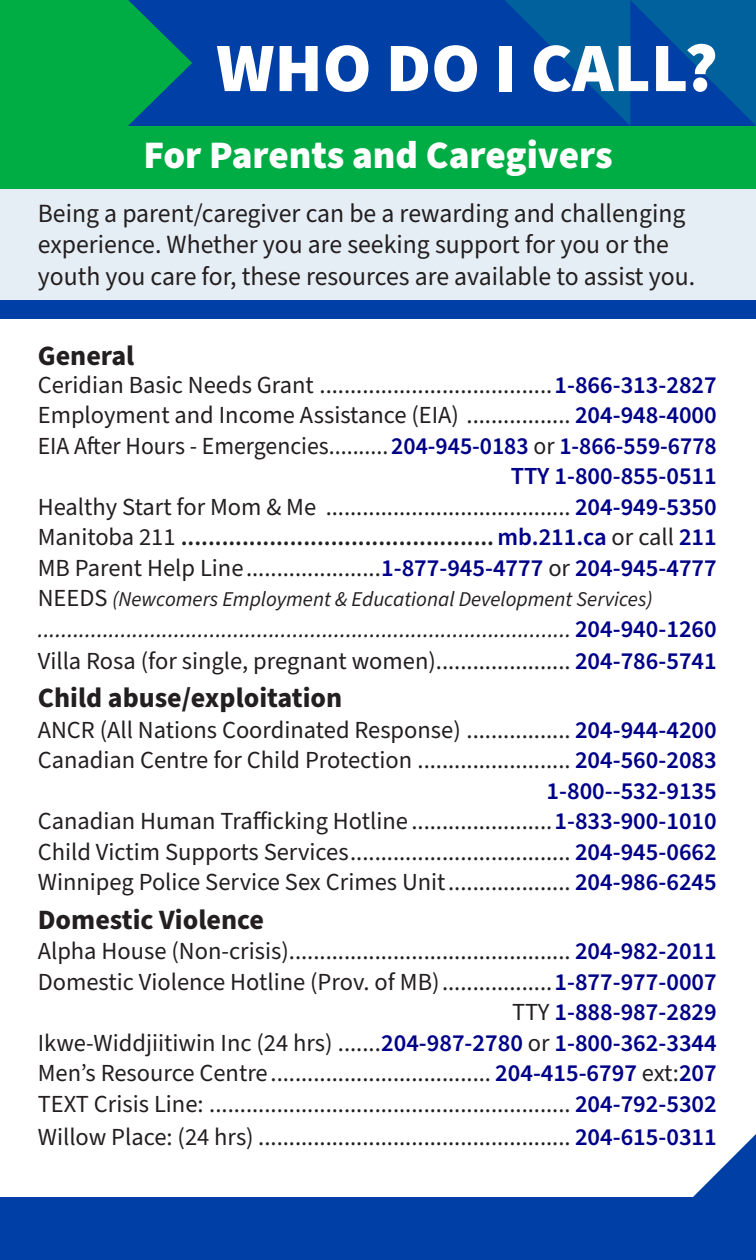
<style>
.page{position:relative;width:756px;height:1260px;background:#fff}
.page>*{position:absolute;margin:0;border:0;box-sizing:border-box;transform-origin:0 0}
.t1{font:900 69.3px "Source Sans Pro";color:#fff}
.t2{font:900 38.85px "Source Sans Pro";color:#fff}
.t3{font:700 28px "Source Sans Pro";color:#231f20}
.Body_copy{font:26.25px/31.5px "Source Sans Pro";color:#231f20}
.Tabs{font:24.5px "Source Sans Pro";color:#231f20}
.Tabs-2{font:italic 24.5px "Source Sans Pro";color:#231f20}
.Tabs-3{font:600 24.5px "Source Sans Pro";color:#231f20}
.Tabs_blank{font:600 24.5px "Source Sans Pro";color:#008}
.Tabs-4{font:italic 21px "Source Sans Pro";color:#231f20}
.s1{font-weight:600;color:#008}
.s2{font-weight:400}
.s3{color:#008}
.s4{font-style:normal;font-size:24.5px}
.s5{font-weight:600;font-style:normal;color:#008}
.s6{font-weight:400;color:#231f20}
</style>
<div class="page">
<div style="left:0;top:189px;width:756px;height:119px;background:#e6eef5"></div>
<div style="left:0;top:126px;width:756px;height:63px;background:#00ad44"></div>
<div style="left:0;top:0;width:756px;height:126px;background:#0040a6"></div>
<svg style="left:0;top:0;width:192px;height:126px"></svg>
<svg style="left:693px;top:1134px;width:63px;height:63px"></svg>
<div style="left:0;top:1197px;width:756px;height:63px;background:#0040a6"></div>
<div style="left:0;top:300px;width:756px;height:19px;background:#0040a6"></div>
<svg style="left:505px;top:0;width:251px;height:125px"></svg>
<p class="t1" style="left:216px;top:20px;width:503px">WHO DO I CALL?</p>
<p class="t2" style="left:143px;top:128px;width:471px">For Parents and Caregivers</p>
<p class="Body_copy" style="left:38px;top:198px;width:659px">Being a parent/caregiver can be a rewarding and challenging experience. Whether you are seeking support for you or the youth you care for, these resources are available to assist you.</p>
<p class="t3" style="left:38px;top:336px;width:98px">General</p>
<p class="Tabs" style="left:38px;top:368px;width:681px">Ceridian Basic Needs Grant ......................................<span class="s1">1-866-313-2827</span></p>
<p class="Tabs" style="left:38px;top:399px;width:681px">Employment and Income Assistance (EIA) ................. <span class="s1">204-948-4000</span></p>
<p class="Tabs" style="left:38px;top:429px;width:681px">EIA After Hours - Emergencies..........<span class="s1">204-945-0183</span> or <span class="s1">1-866-559-6778</span></p>
<p class="Tabs_blank" style="left:511px;top:460px;width:207px">TTY 1-800-855-0511</p>
<p class="Tabs" style="left:38px;top:490px;width:681px">Healthy Start for Mom &amp; Me ........................................ <span class="s1">204-949-5350</span></p>
<p class="Tabs-3" style="left:38px;top:521px;width:681px"><span class="s2">Manitoba 211</span> .............................................. <span class="s3">mb.211.ca</span> <span class="s2">or call</span> <span class="s3">211</span></p>
<p class="Tabs" style="left:38px;top:551px;width:681px">MB Parent Help Line......................<span class="s1">1-877-945-4777</span> or <span class="s1">204-945-4777</span></p>
<p class="Tabs-4" style="left:38px;top:585px;width:616px"><span class="s4">NEEDS</span> (Newcomers Employment &amp; Educational Development Services)</p>
<p class="Tabs-2" style="left:38px;top:612px;width:681px">.......................................................................................... <span class="s5">204-940-1260</span></p>
<p class="Tabs" style="left:38px;top:644px;width:681px">Villa Rosa (for single, pregnant women)...................... <span class="s1">204-786-5741</span></p>
<p class="t3" style="left:38px;top:679px;width:306px">Child abuse/exploitation</p>
<p class="Tabs" style="left:38px;top:713px;width:681px">ANCR (All Nations Coordinated Response) ................. <span class="s1">204-944-4200</span></p>
<p class="Tabs" style="left:38px;top:744px;width:681px">Canadian Centre for Child Protection ......................... <span class="s1">204-560-2083</span></p>
<p class="Tabs_blank" style="left:547px;top:774px;width:172px">1-800--532-9135</p>
<p class="Tabs" style="left:38px;top:805px;width:681px">Canadian Human Trafficking Hotline .......................<span class="s1">1-833-900-1010</span></p>
<p class="Tabs" style="left:38px;top:835px;width:681px">Child Victim Supports Services.................................... <span class="s1">204-945-0662</span></p>
<p class="Tabs" style="left:38px;top:866px;width:681px">Winnipeg Police Service Sex Crimes Unit.................... <span class="s1">204-986-6245</span></p>
<p class="t3" style="left:38px;top:900px;width:228px">Domestic Violence</p>
<p class="Tabs" style="left:38px;top:935px;width:681px">Alpha House (Non-crisis).............................................. <span class="s1">204-982-2011</span></p>
<p class="Tabs" style="left:38px;top:965px;width:681px">Domestic Violence Hotline (Prov. of MB)..................<span class="s1">1-877-977-0007</span></p>
<p class="Tabs_blank" style="left:512px;top:996px;width:206px"><span class="s6">TTY</span> 1-888-987-2829</p>
<p class="Tabs" style="left:38px;top:1026px;width:681px">Ikwe-Widdjiitiwin Inc (24 hrs) .......<span class="s1">204-987-2780</span> or <span class="s1">1-800-362-3344</span></p>
<p class="Tabs" style="left:38px;top:1057px;width:681px">Men’s Resource Centre.................................... <span class="s1">204-415-6797</span> ext:<span class="s1">207</span></p>
<p class="Tabs" style="left:38px;top:1087px;width:681px">TEXT Crisis Line: ........................................................... <span class="s1">204-792-5302</span></p>
<p class="Tabs" style="left:38px;top:1120px;width:681px">Willow Place: (24 hrs) ................................................... <span class="s1">204-615-0311</span></p>
</div>
